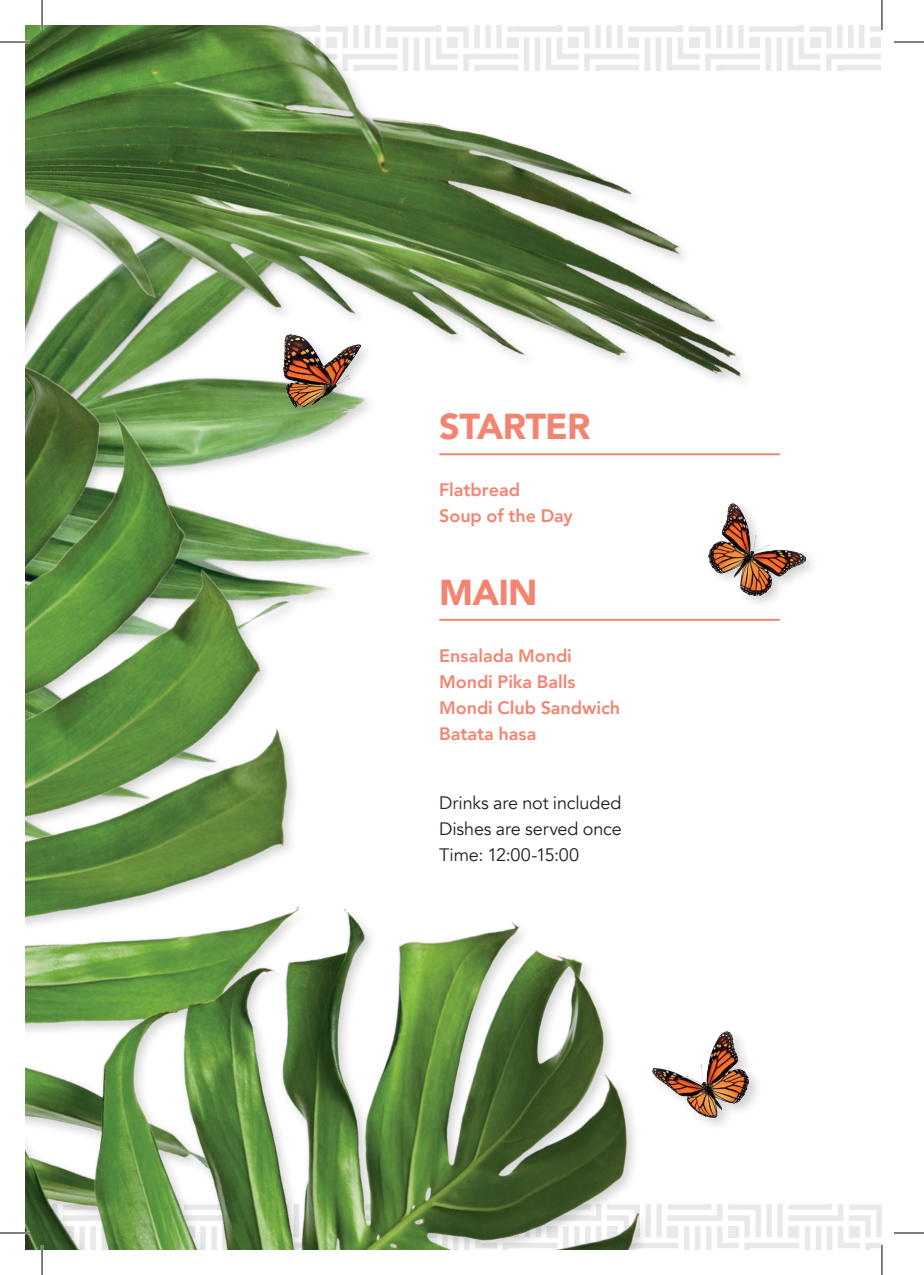
<style>
.page{position:relative;width:924px;height:1275px;background:#fff}
.page>*{position:absolute;margin:0;border:0;box-sizing:border-box;transform-origin:0 0}
.t1{font:900 36px "Avenir";letter-spacing:-.025em;color:#f48472}
.t2{font:800 18px/26px "Avenir";letter-spacing:-.005em;color:#f48472}
.t3{font:18px/26px "Avenir";letter-spacing:-.01em;color:#231f20;text-align:justify}
</style>
<div class="page">
<div style="left:25px;top:25px;width:856px;height:45px;background:linear-gradient(to bottom,#f4f4f4,#f5f5f5)"></div>
<img style="left:25px;top:25px;width:779px;height:122px">
<img style="left:25px;top:147px;width:858px;height:1103px">
<div style="left:705px;top:500px;width:114px;height:110px;background:#231f20;opacity:.2"></div>
<img style="left:708px;top:503px;width:96px;height:92px">
<div style="left:649px;top:1028px;width:113px;height:103px;background:#231f20;opacity:.2"></div>
<img style="left:651px;top:1031px;width:97px;height:86px">
<div style="left:280px;top:331px;width:95px;height:90px;background:#231f20;opacity:.2"></div>
<img style="left:283px;top:334px;width:77px;height:74px">
<hr style="left:0;top:41px;width:30px;height:2px;background:#fff">
<hr style="left:0;top:1231px;width:30px;height:3px;background:#fff">
<hr style="left:41px;top:0;width:2px;height:30px;background:#fff">
<hr style="left:41px;top:1245px;width:2px;height:30px;background:#fff">
<hr style="left:880px;top:0;width:2px;height:30px;background:#fff">
<hr style="left:880px;top:1245px;width:2px;height:30px;background:#fff">
<hr style="left:0;top:42px;width:30px;height:1px;background:#000">
<hr style="left:893px;top:42px;width:30px;height:1px;background:#000">
<hr style="left:0;top:1232px;width:30px;height:1px;background:#000">
<hr style="left:893px;top:1232px;width:30px;height:1px;background:#000">
<hr style="left:42px;top:0;width:1px;height:30px;background:#000">
<hr style="left:42px;top:1245px;width:1px;height:30px;background:#000">
<hr style="left:881px;top:0;width:1px;height:30px;background:#000">
<hr style="left:881px;top:1245px;width:1px;height:30px;background:#000">
<h1 class="t1" style="left:439px;top:396px;width:152px">STARTER</h1>
<p class="t2" style="left:439px;top:477px;width:135px">Flatbread<br>Soup of the Day</p>
<h1 class="t1" style="left:439px;top:561px;width:100px">MAIN</h1>
<p class="t2" style="left:439px;top:642px;width:182px">Ensalada Mondi<br>Mondi Pika Balls<br>Mondi Club Sandwich<br>Batata hasa</p>
<p class="t3" style="left:439px;top:790px;width:184px">Drinks are not included Dishes are served once Time: 12:00-15:00</p>
</div>
